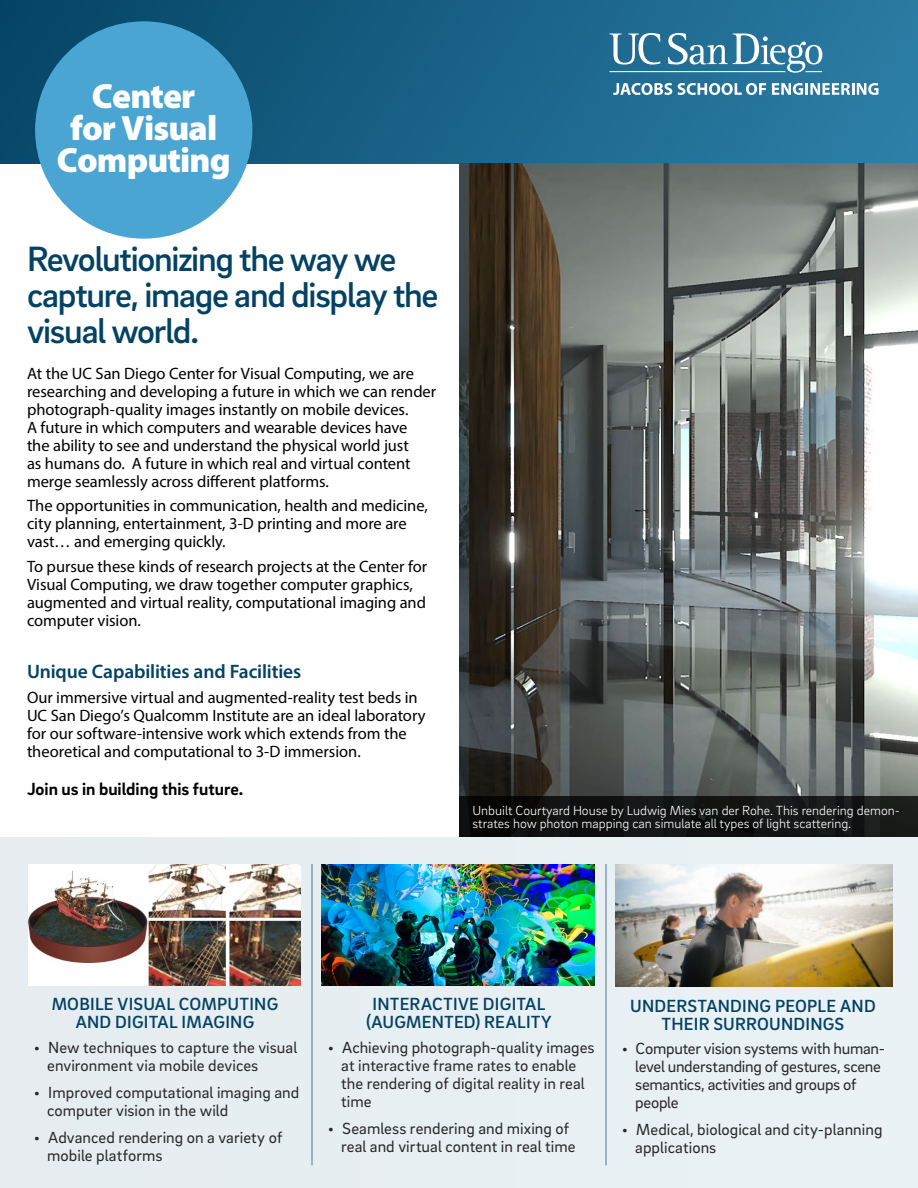
<style>
.page{position:relative;width:918px;height:1188px;background:#fff}
.page>*{position:absolute;margin:0;border:0;box-sizing:border-box;transform-origin:0 0}
.t1{font:500 36px/36px "Brix Sans";letter-spacing:-.035em;color:#034262}
.t2{font:900 35.25px/32.2px "Myriad Pro";letter-spacing:-.025em;color:#fff;text-align:center}
.t3{font:600 19.5px "Myriad Pro";letter-spacing:-.01em;color:#034262}
.section_title{font:500 18px/18px "Brix Sans";letter-spacing:.015em;color:#034262;text-align:center}
.cta_msg{font:700 18px "Brix Sans";color:#000}
.P_front{font:16.5px/18px "Myriad Pro";letter-spacing:-.005em;color:#000}
.t4{font:16.5px/18px "Brix Sans";color:#292829}
.t5{font:300 13.5px/12.8px "Brix Sans";color:#fff}
</style>
<div class="page">
<div style="left:0;top:0;width:918px;height:164px;background:linear-gradient(to right,#054565,#2d7ea7)"></div>
<img style="left:459px;top:164px;width:459px;height:633px">
<div style="left:459px;top:797px;width:459px;height:40px;background:linear-gradient(to right,#0a0a0a,#1a1c1c)"></div>
<svg style="left:609px;top:33px;width:213px;height:40px;background:#5791af"></svg>
<svg style="left:613px;top:83px;width:59px;height:12px"></svg>
<svg style="left:678px;top:83px;width:88px;height:12px"></svg>
<svg style="left:772px;top:83px;width:107px;height:12px"></svg>
<div style="left:35px;top:21px;width:217px;height:218px;background:#4aa5d3;border-radius:50%"></div>
<div style="left:0;top:837px;width:918px;height:351px;background:#e8eff3"></div>
<img style="left:29px;top:864px;width:272px;height:121px">
<img style="left:321px;top:864px;width:274px;height:121px">
<img style="left:615px;top:864px;width:277px;height:123px">
<hr style="left:312px;top:864px;width:1px;height:301px;background:#81a0b0">
<hr style="left:606px;top:864px;width:1px;height:301px;background:#81a0b0">
<div style="left:57px;top:967px;width:57px;height:17px;background:#fff"></div>
<p class="t2" style="left:57px;top:80px;width:175px">Center<br>for Visual<br>Computing</p>
<h1 class="t1" style="left:27px;top:239px;width:413px">Revolutionizing the way we capture, image and display the visual world.</h1>
<p class="P_front" style="left:27px;top:364px;width:411px">At the UC San Diego Center for Visual Computing, we are researching and developing a future in which we can render photograph-quality images instantly on mobile devices.<br>A future in which computers and wearable devices have<br>the ability to see and understand the physical world just<br>as humans do. A future in which real and virtual content merge seamlessly across different platforms.</p>
<p class="P_front" style="left:27px;top:497px;width:402px">The opportunities in communication, health and medicine, city planning, entertainment, 3-D printing and more are vast… and emerging quickly.</p>
<p class="P_front" style="left:27px;top:557px;width:402px">To pursue these kinds of research projects at the Center for Visual Computing, we draw together computer graphics, augmented and virtual reality, computational imaging and computer vision.</p>
<h2 class="t3" style="left:27px;top:659px;width:276px">Unique Capabilities and Facilities</h2>
<p class="P_front" style="left:27px;top:688px;width:400px">Our immersive virtual and augmented-reality test beds in UC San Diego’s Qualcomm Institute are an ideal laboratory for our software-intensive work which extends from the theoretical and computational to 3-D immersion.</p>
<p class="cta_msg" style="left:27px;top:777px;width:218px">Join us in building this future.</p>
<p class="t5" style="left:472px;top:804px;width:429px">Unbuilt Courtyard House by Ludwig Mies van der Rohe. This rendering demon&shy;strates how photon mapping can simulate all types of light scattering.</p>
<p class="section_title" style="left:52px;top:994px;width:228px">MOBILE VISUAL COMPUTING<br>AND DIGITAL IMAGING</p>
<p class="t4" style="left:47px;top:1037px;width:251px;text-indent:-14px">• New techniques to capture the visual environment via mobile devices</p>
<p class="t4" style="left:47px;top:1082px;width:254px;text-indent:-14px">• Improved computational imaging and computer vision in the wild</p>
<p class="t4" style="left:47px;top:1127px;width:237px;text-indent:-14px">• Advanced rendering on a variety of mobile platforms</p>
<p class="section_title" style="left:366px;top:994px;width:187px">INTERACTIVE DIGITAL (AUGMENTED) REALITY</p>
<p class="t4" style="left:341px;top:1037px;width:255px;text-indent:-14px">• Achieving photograph-quality images at interactive frame rates to enable the rendering of digital reality in real time</p>
<p class="t4" style="left:341px;top:1118px;width:236px;text-indent:-14px">• Seamless rendering and mixing of real and virtual content in real time</p>
<p class="section_title" style="left:630px;top:996px;width:247px">UNDERSTANDING PEOPLE AND<br>THEIR SURROUNDINGS</p>
<p class="t4" style="left:635px;top:1039px;width:251px;text-indent:-14px">• Computer vision systems with human&shy;level understanding of gestures, scene semantics, activities and groups of people</p>
<p class="t4" style="left:635px;top:1120px;width:249px;text-indent:-14px">• Medical, biological and city-planning applications</p>
</div>
